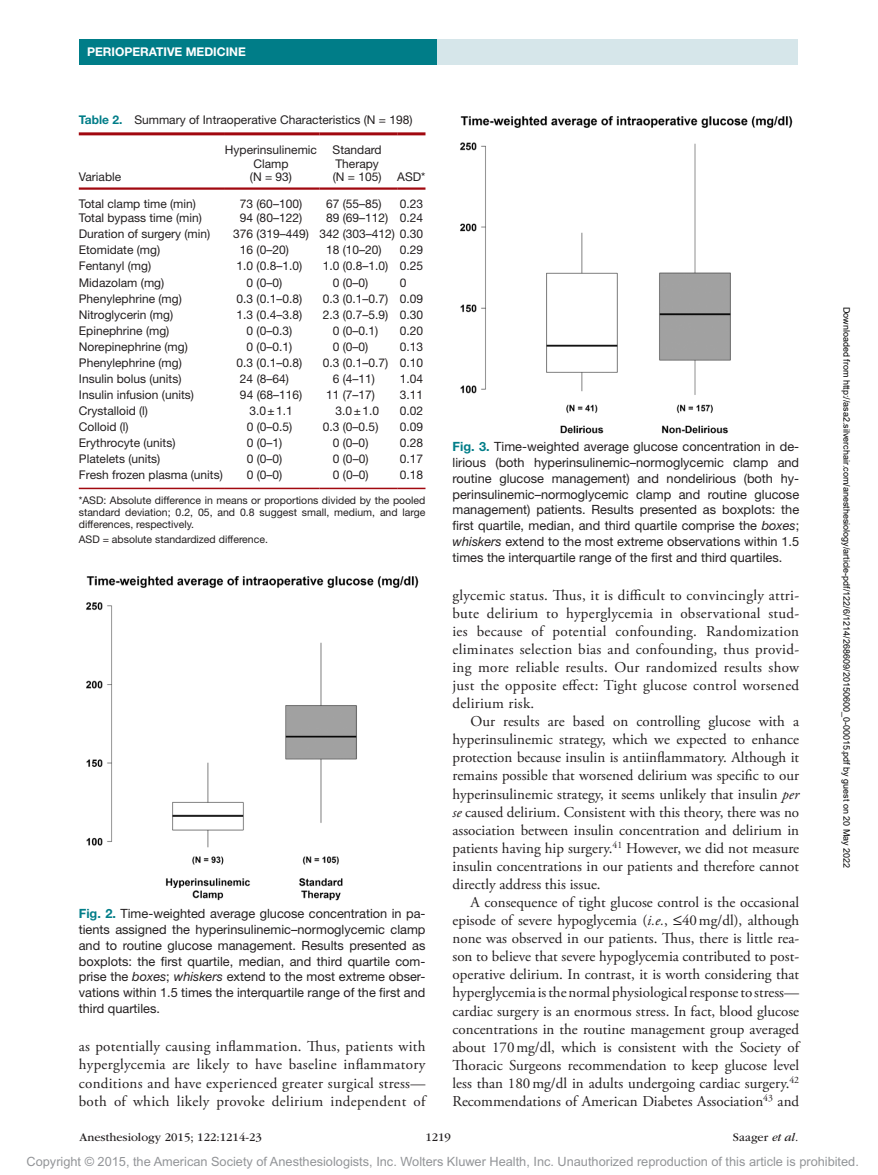
<style>
.page{position:relative;width:878px;height:1175px;background:#fff}
.page>*{position:absolute;margin:0;border:0;box-sizing:border-box;transform-origin:0 0}
.t1{font:15px/18.1px "Adobe Garamond Pro";color:#231f20;text-align:justify}
.t2{font:12.75px/15.8px "Helvetica Neue LT Std";color:#231f20;text-align:justify}
.t3{font:12.75px "Arial MT Std";color:#939598}
.t4{font:12px/13.5px "Helvetica Neue LT Std";color:#231f20;text-align:center}
.t5{font:12px "ITC Garamond Std";color:#231f20}
.t6{font:700 12px "Helvetica Neue LT Std";color:#fff}
.t7{font:10.5px/12px "Helvetica Neue LT Std";color:#231f20;text-align:justify}
.t8{font:9px "Arial";color:#000}
.s1{font-weight:700;color:#007d88}
.s2{font-style:italic}
.s3{font-family:"Gandhari Unicode"}
</style>
<div class="page">
<div style="left:432px;top:39px;width:365px;height:26px;background:#d6e6ea"></div>
<div style="left:79px;top:39px;width:357px;height:25px;background:#007d88"></div>
<img style="left:460px;top:116px;width:332px;height:317px">
<img style="left:86px;top:576px;width:333px;height:324px">
<hr style="left:79px;top:132px;width:146px;height:3px;background:#a1080f">
<hr style="left:225px;top:132px;width:94px;height:3px;background:#a1080f">
<hr style="left:319px;top:132px;width:78px;height:3px;background:#a1080f">
<hr style="left:397px;top:132px;width:28px;height:3px;background:#a1080f">
<hr style="left:79px;top:187px;width:146px;height:3px;background:#a1080f">
<hr style="left:225px;top:187px;width:94px;height:3px;background:#a1080f">
<hr style="left:319px;top:187px;width:78px;height:3px;background:#a1080f">
<hr style="left:397px;top:187px;width:28px;height:3px;background:#a1080f">
<hr style="left:79px;top:487px;width:146px;height:2px;background:#a1080f">
<hr style="left:225px;top:487px;width:94px;height:2px;background:#a1080f">
<hr style="left:319px;top:487px;width:78px;height:2px;background:#a1080f">
<hr style="left:397px;top:487px;width:28px;height:2px;background:#a1080f">
<p class="t6" style="left:87px;top:44px;width:160px">PERIOPERATIVE MEDICINE</p>
<p class="t4" style="left:79px;top:113px;width:335px"><span class="s1">Table 2.</span> Summary of Intraoperative Characteristics (N = 198)</p>
<p class="t4" style="left:79px;top:170px;width:44px">Variable</p>
<p class="t4" style="left:225px;top:143px;width:94px">Hyperinsulinemic<br>Clamp<br>(N = 93)</p>
<p class="t4" style="left:332px;top:143px;width:51px;text-align:left">Standard<br>Therapy (N = 105)</p>
<p class="t4" style="left:397px;top:170px;width:30px">ASD*</p>
<p class="t4" style="left:79px;top:196px;width:119px">Total clamp time (min)</p>
<p class="t4" style="left:240px;top:196px;width:64px">73 (60–100)</p>
<p class="t4" style="left:326px;top:196px;width:57px">67 (55–85)</p>
<p class="t4" style="left:399px;top:196px;width:25px">0.23</p>
<p class="t4" style="left:79px;top:211px;width:124px">Total bypass time (min)</p>
<p class="t4" style="left:240px;top:211px;width:64px">94 (80–122)</p>
<p class="t4" style="left:326px;top:211px;width:99px">89 (69–112) 0.24</p>
<p class="t4" style="left:79px;top:227px;width:133px">Duration of surgery (min)</p>
<p class="t4" style="left:233px;top:227px;width:191px">376 (319–449) 342 (303–412) 0.30</p>
<p class="t4" style="left:79px;top:243px;width:83px">Etomidate (mg)</p>
<p class="t4" style="left:240px;top:243px;width:50px">16 (0–20)</p>
<p class="t4" style="left:326px;top:243px;width:57px">18 (10–20)</p>
<p class="t4" style="left:400px;top:243px;width:25px">0.29</p>
<p class="t4" style="left:79px;top:259px;width:74px">Fentanyl (mg)</p>
<p class="t4" style="left:236px;top:259px;width:67px">1.0 (0.8–1.0)</p>
<p class="t4" style="left:323px;top:259px;width:102px">1.0 (0.8–1.0) 0.25</p>
<p class="t4" style="left:79px;top:275px;width:87px">Midazolam (mg)</p>
<p class="t4" style="left:246px;top:275px;width:37px">0 (0–0)</p>
<p class="t4" style="left:333px;top:275px;width:37px">0 (0–0)</p>
<p class="t4" style="left:400px;top:275px;width:8px">0</p>
<p class="t4" style="left:79px;top:291px;width:104px">Phenylephrine (mg)</p>
<p class="t4" style="left:236px;top:291px;width:67px">0.3 (0.1–0.8)</p>
<p class="t4" style="left:323px;top:291px;width:102px">0.3 (0.1–0.7) 0.09</p>
<p class="t4" style="left:79px;top:307px;width:96px">Nitroglycerin (mg)</p>
<p class="t4" style="left:236px;top:307px;width:67px">1.3 (0.4–3.8)</p>
<p class="t4" style="left:323px;top:307px;width:102px">2.3 (0.7–5.9) 0.30</p>
<p class="t4" style="left:79px;top:323px;width:92px">Epinephrine (mg)</p>
<p class="t4" style="left:246px;top:323px;width:47px">0 (0–0.3)</p>
<p class="t4" style="left:333px;top:323px;width:47px">0 (0–0.1)</p>
<p class="t4" style="left:400px;top:323px;width:25px">0.20</p>
<p class="t4" style="left:79px;top:340px;width:110px">Norepinephrine (mg)</p>
<p class="t4" style="left:246px;top:340px;width:47px">0 (0–0.1)</p>
<p class="t4" style="left:333px;top:340px;width:37px">0 (0–0)</p>
<p class="t4" style="left:400px;top:340px;width:25px">0.13</p>
<p class="t4" style="left:79px;top:356px;width:104px">Phenylephrine (mg)</p>
<p class="t4" style="left:237px;top:356px;width:67px">0.3 (0.1–0.8)</p>
<p class="t4" style="left:323px;top:356px;width:102px">0.3 (0.1–0.7) 0.10</p>
<p class="t4" style="left:79px;top:372px;width:104px">Insulin bolus (units)</p>
<p class="t4" style="left:240px;top:372px;width:50px">24 (8–64)</p>
<p class="t4" style="left:333px;top:372px;width:44px">6 (4–11)</p>
<p class="t4" style="left:400px;top:372px;width:25px">1.04</p>
<p class="t4" style="left:79px;top:388px;width:116px">Insulin infusion (units)</p>
<p class="t4" style="left:240px;top:388px;width:64px">94 (68–116)</p>
<p class="t4" style="left:326px;top:388px;width:50px">11 (7–17)</p>
<p class="t4" style="left:400px;top:388px;width:25px">3.11</p>
<p class="t4" style="left:79px;top:404px;width:71px">Crystalloid (l)</p>
<p class="t4" style="left:249px;top:404px;width:45px">3.0±1.1</p>
<p class="t4" style="left:335px;top:404px;width:45px">3.0±1.0</p>
<p class="t4" style="left:400px;top:404px;width:25px">0.02</p>
<p class="t4" style="left:79px;top:420px;width:51px">Colloid (l)</p>
<p class="t4" style="left:247px;top:420px;width:47px">0 (0–0.5)</p>
<p class="t4" style="left:323px;top:420px;width:57px">0.3 (0–0.5)</p>
<p class="t4" style="left:400px;top:420px;width:25px">0.09</p>
<p class="t4" style="left:79px;top:436px;width:98px">Erythrocyte (units)</p>
<p class="t4" style="left:247px;top:436px;width:37px">0 (0–1)</p>
<p class="t4" style="left:333px;top:436px;width:37px">0 (0–0)</p>
<p class="t4" style="left:400px;top:436px;width:25px">0.28</p>
<p class="t4" style="left:79px;top:452px;width:83px">Platelets (units)</p>
<p class="t4" style="left:247px;top:452px;width:37px">0 (0–0)</p>
<p class="t4" style="left:333px;top:452px;width:37px">0 (0–0)</p>
<p class="t4" style="left:400px;top:452px;width:25px">0.17</p>
<p class="t4" style="left:79px;top:468px;width:145px">Fresh frozen plasma (units)</p>
<p class="t4" style="left:247px;top:468px;width:37px">0 (0–0)</p>
<p class="t4" style="left:333px;top:468px;width:37px">0 (0–0)</p>
<p class="t4" style="left:400px;top:468px;width:25px">0.18</p>
<p class="t7" style="left:79px;top:494px;width:348px">*ASD: Absolute difference in means or proportions divided by the pooled standard deviation; 0.2, 05, and 0.8 suggest small, medium, and large differences, respectively.</p>
<p class="t7" style="left:79px;top:533px;width:191px">ASD = absolute standardized difference.</p>
<p class="t2" style="left:79px;top:905px;width:348px"><span class="s1">Fig. 2.</span> Time-weighted average glucose concentration in pa&shy;tients assigned the hyperinsulinemic–normoglycemic clamp and to routine glucose management. Results presented as boxplots: the first quartile, median, and third quartile com&shy;prise the <span class="s2">boxes</span>; <span class="s2">whiskers</span> extend to the most extreme obser&shy;vations within 1.5 times the interquartile range of the first and third quartiles.</p>
<p class="t1" style="left:79px;top:1037px;width:348px">as potentially causing inflammation. Thus, patients with hyperglycemia are likely to have baseline inflammatory conditions and have experienced greater surgical stress— both of which likely provoke delirium independent of</p>
<p class="t2" style="left:452px;top:439px;width:348px"><span class="s1">Fig. 3.</span> Time-weighted average glucose concentration in de&shy;lirious (both hyperinsulinemic–normoglycemic clamp and routine glucose management) and nondelirious (both hy&shy;perinsulinemic–normoglycemic clamp and routine glucose management) patients. Results presented as boxplots: the first quartile, median, and third quartile comprise the <span class="s2">boxes</span>; <span class="s2">whiskers</span> extend to the most extreme observations within 1.5 times the interquartile range of the first and third quartiles.</p>
<p class="t1" style="left:452px;top:586px;width:348px">glycemic status. Thus, it is difficult to convincingly attri&shy;bute delirium to hyperglycemia in observational stud&shy;ies because of potential confounding. Randomization eliminates selection bias and confounding, thus provid&shy;ing more reliable results. Our randomized results show just the opposite effect: Tight glucose control worsened delirium risk.</p>
<p class="t1" style="left:452px;top:713px;width:348px;text-indent:18px">Our results are based on controlling glucose with a hyperinsulinemic strategy, which we expected to enhance protection because insulin is antiinflammatory. Although it remains possible that worsened delirium was specific to our hyperinsulinemic strategy, it seems unlikely that insulin <span class="s2">per se</span> caused delirium. Consistent with this theory, there was no association between insulin concentration and delirium in patients having hip surgery.<sup>41</sup> However, we did not measure insulin concentrations in our patients and therefore cannot directly address this issue.</p>
<p class="t1" style="left:452px;top:893px;width:348px;text-indent:18px">A consequence of tight glucose control is the occasional episode of severe hypoglycemia (<span class="s2">i.e.</span>, <span class="s3">≤</span>40mg/dl), although none was observed in our patients. Thus, there is little rea&shy;son to believe that severe hypoglycemia contributed to post&shy;operative delirium. In contrast, it is worth considering that hyperglycemia is the normal physiological response to stress— cardiac surgery is an enormous stress. In fact, blood glucose concentrations in the routine management group averaged about 170mg/dl, which is consistent with the Society of Thoracic Surgeons recommendation to keep glucose level less than 180mg/dl in adults undergoing cardiac surgery.<sup>42<br></sup>Recommendations of American Diabetes Association<sup>43</sup> and</p>
<p class="t5" style="left:80px;top:1130px;width:184px">Anesthesiology 2015; 122:1214-23</p>
<p class="t5" style="left:425px;top:1130px;width:27px">1219</p>
<p class="t5" style="left:733px;top:1130px;width:67px">Saager <span class="s2">et al.</span></p>
<p class="t8" style="left:850px;top:307px;width:563px;rotate:90deg">Downloaded from http://asa2.silverchair.com/anesthesiology/article-pdf/122/6/1214/268609/20150600_0-00015.pdf by guest on 20 May 2022</p>
<p class="t3" style="left:27px;top:1154px;width:833px">Copyright © 2015, the American Society of Anesthesiologists, Inc. Wolters Kluwer Health, Inc. Unauthorized reproduction of this article is prohibited.</p>
</div>
